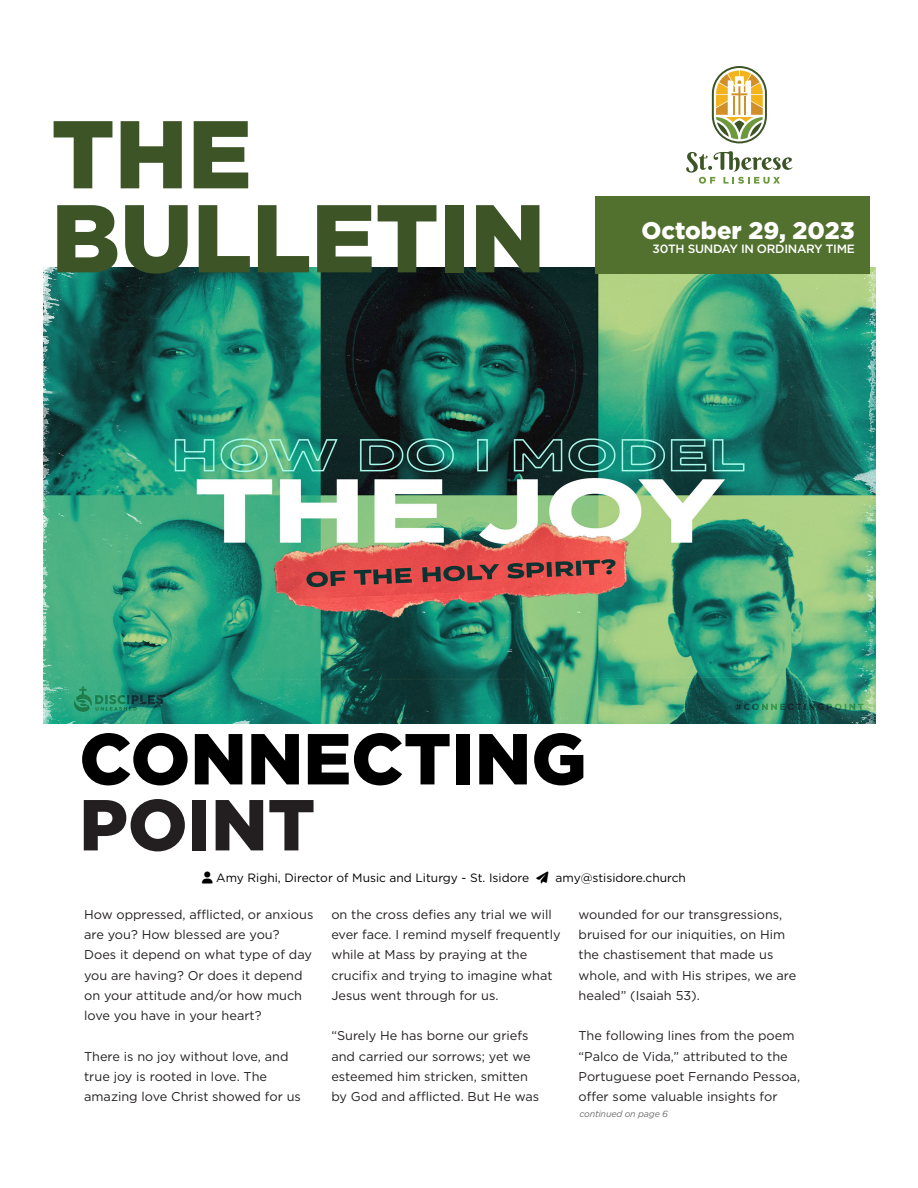
<style>
.page{position:relative;width:918px;height:1188px;background:#fff}
.page>*{position:absolute;margin:0;border:0;box-sizing:border-box;transform-origin:0 0}
.Paragraph_Style_2{font:900 96px "Gotham";color:#3c5426}
.t1{font:900 72px/66px "Gotham";color:#000}
.t2{font:900 24px "Gotham";color:#fff}
.t3{font:12.75px/20.2px "Gotham";color:#231f20}
.t4{font:12px "Gotham";color:#000}
.t5{font:500 12px "Gotham";letter-spacing:-.025em;color:#fff}
.Small_Detail_Footnote{font:italic 9px "Gotham";letter-spacing:-.02em;color:#6e6b6d}
.s1{color:#231f20}
</style>
<div class="page">
<img style="left:43px;top:267px;width:833px;height:456px">
<div style="left:595px;top:196px;width:274px;height:78px;background:#52702e"></div>
<svg style="left:712px;top:66px;width:55px;height:77px"></svg>
<svg style="left:686px;top:151px;width:107px;height:33px"></svg>
<p class="Paragraph_Style_2" style="left:51px;top:88px;width:202px">THE</p>
<p class="Paragraph_Style_2" style="left:51px;top:172px;width:496px">BULLETIN</p>
<p class="t2" style="left:642px;top:214px;width:215px">October 29, 2023</p>
<p class="t5" style="left:653px;top:241px;width:204px">30TH SUNDAY IN ORDINARY TIME</p>
<p class="t1" style="left:79px;top:725px;width:509px">CONNECTING<br><span class="s1">POINT</span></p>
<p class="t4" style="left:216px;top:870px;width:471px">Amy Righi, Director of Music and Liturgy - St. Isidore ➢ amy@stisidore.church</p>
<p class="t3" style="left:84px;top:904px;width:231px">How oppressed, afflicted, or anxious are you? How blessed are you?<br>Does it depend on what type of day you are having? Or does it depend on your attitude and/or how much love you have in your heart?</p>
<p class="t3" style="left:84px;top:1046px;width:218px">There is no joy without love, and true joy is rooted in love. The amazing love Christ showed for us</p>
<p class="t3" style="left:331px;top:904px;width:231px">on the cross defies any trial we will ever face. I remind myself frequently while at Mass by praying at the crucifix and trying to imagine what<br>Jesus went through for us.</p>
<p class="t3" style="left:331px;top:1026px;width:209px">“Surely He has borne our griefs and carried our sorrows; yet we esteemed him stricken, smitten by God and afflicted. But He was</p>
<p class="t3" style="left:579px;top:904px;width:219px">wounded for our transgressions, bruised for our iniquities, on Him the chastisement that made us whole, and with His stripes, we are healed” (Isaiah 53).</p>
<p class="t3" style="left:579px;top:1026px;width:223px">The following lines from the poem “Palco de Vida,” attributed to the Portuguese poet Fernando Pessoa, offer some valuable insights for</p>
<p class="Small_Detail_Footnote" style="left:579px;top:1109px;width:90px">continued on page 6</p>
</div>
